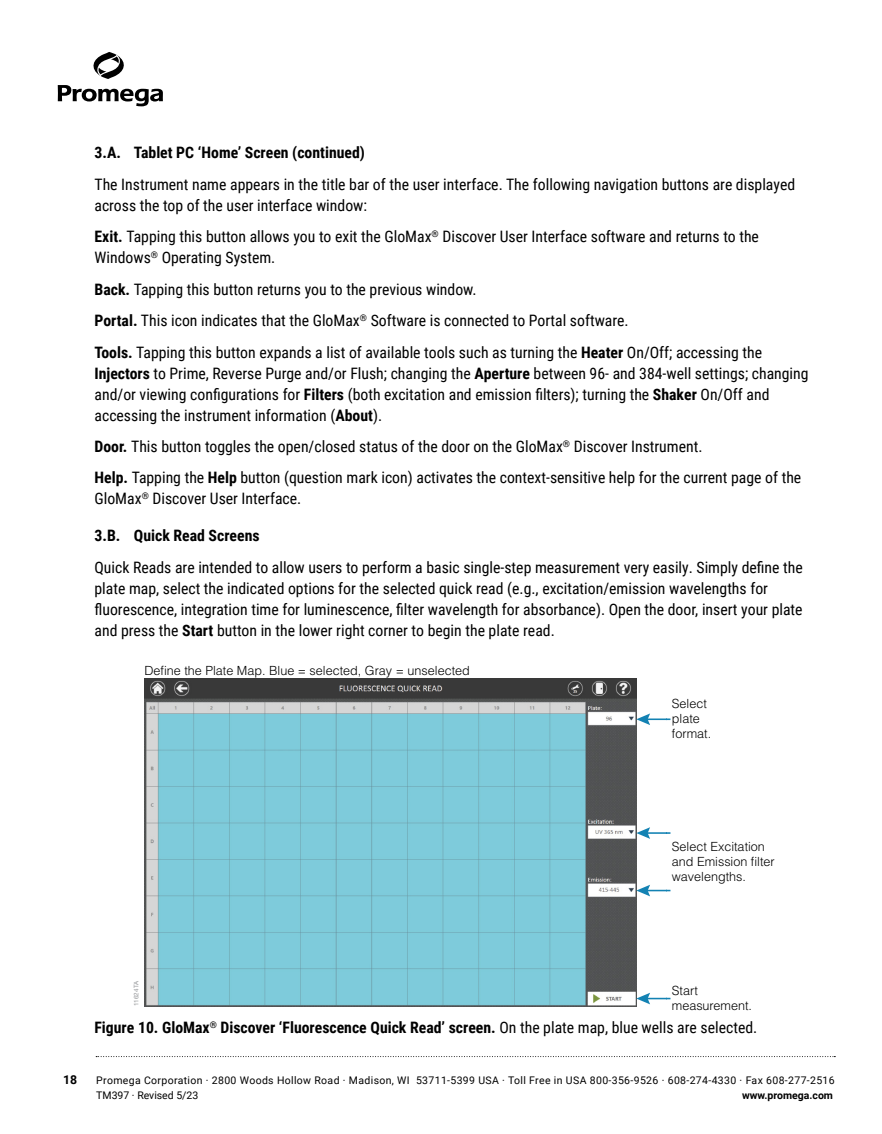
<style>
.page{position:relative;width:882px;height:1134px;background:#fff}
.page>*{position:absolute;margin:0;border:0;box-sizing:border-box;transform-origin:0 0}
.t1{font:15.75px/21px "Roboto Condensed";color:#000}
.t2{font:700 15.75px "Roboto Condensed";color:#000}
.t3{font:300 12.6px/15px "Helvetica";color:#000}
.t4{font:700 12.25px "Roboto";color:#000}
.t5{font:10.5px/14.9px "Roboto";letter-spacing:.035em;color:#000}
.t6{font:700 10.5px "Roboto";color:#000}
.t7{font:6.3px "Helvetica Neue";letter-spacing:.02em;color:#939598}
.s1{font-weight:700}
.s2{font-weight:400}
</style>
<div class="page">
<svg style="left:93px;top:52px;width:31px;height:27px"></svg>
<svg style="left:58px;top:85px;width:105px;height:21px"></svg>
<svg style="left:96px;top:1056px;width:739px;height:1px"></svg>
<img style="left:145px;top:679px;width:491px;height:327px">
<hr style="left:646px;top:718px;width:24px;height:2px;background:#bfbfbf">
<svg style="left:636px;top:713px;width:14px;height:12px"></svg>
<hr style="left:646px;top:832px;width:24px;height:2px;background:#bfbfbf">
<svg style="left:636px;top:827px;width:14px;height:12px"></svg>
<svg style="left:636px;top:885px;width:34px;height:11px"></svg>
<svg style="left:636px;top:993px;width:34px;height:11px"></svg>
<p class="t2" style="left:94px;top:142px;width:272px">3.A. Tablet PC ‘Home’ Screen (continued)</p>
<p class="t1" style="left:94px;top:173px;width:702px">The Instrument name appears in the title bar of the user interface. The following navigation buttons are displayed across the top of the user interface window:</p>
<p class="t1" style="left:94px;top:225px;width:666px"><span class="s1">Exit.</span> Tapping this button allows you to exit the GloMax<sup>®</sup> Discover User Interface software and returns to the<br>Windows<sup>®</sup> Operating System.</p>
<p class="t1" style="left:94px;top:273px;width:669px;line-height:31.5px"><span class="s1">Back.</span> Tapping this button returns you to the previous window.<br><span class="s1">Portal.</span> This icon indicates that the GloMax<sup>®</sup> Software is connected to Portal software.<br><span class="s1">Tools.</span> Tapping this button expands a list of available tools such as turning the <span class="s1">Heater</span> On/Off; accessing the</p>
<p class="t1" style="left:95px;top:362px;width:716px"><span class="s1">Injectors</span> to Prime, Reverse Purge and/or Flush; changing the <span class="s1">Aperture</span> between 96- and 384-well settings; changing and/or viewing configurations for <span class="s1">Filters</span> (both excitation and emission filters); turning the <span class="s1">Shaker</span> On/Off and accessing the instrument information (<span class="s1">About</span>).</p>
<p class="t1" style="left:95px;top:430px;width:708px;line-height:31.5px"><span class="s1">Door.</span> This button toggles the open/closed status of the door on the GloMax<sup>®</sup> Discover Instrument.<br><span class="s1">Help.</span> Tapping the <span class="s1">Help</span> button (question mark icon) activates the context-sensitive help for the current page of the</p>
<p class="t1" style="left:95px;top:488px;width:208px">GloMax<sup>®</sup> Discover User Interface.</p>
<p class="t2" style="left:95px;top:525px;width:167px">3.B. Quick Read Screens</p>
<p class="t1" style="left:95px;top:556px;width:710px">Quick Reads are intended to allow users to perform a basic single-step measurement very easily. Simply define the plate map, select the indicated options for the selected quick read (e.g., excitation/emission wavelengths for fluorescence, integration time for luminescence, filter wavelength for absorbance). Open the door, insert your plate and press the <span class="s1">Start</span> button in the lower right corner to begin the plate read.</p>
<p class="t3" style="left:144px;top:663px;width:327px">Define the Plate Map. Blue = selected, Gray = unselected</p>
<p class="t7" style="left:132px;top:1006px;width:27px;rotate:-90deg">11624TA</p>
<p class="t3" style="left:672px;top:696px;width:41px">Select plate format.</p>
<p class="t3" style="left:672px;top:839px;width:104px">Select Excitation and Emission filter wavelengths.</p>
<p class="t3" style="left:672px;top:983px;width:82px">Start measurement.</p>
<p class="t2" style="left:94px;top:1017px;width:664px">Figure 10. GloMax<sup>®</sup> Discover ‘Fluorescence Quick Read’ screen. <span class="s2">On the plate map, blue wells are selected.</span></p>
<p class="t4" style="left:63px;top:1071px;width:16px">18</p>
<p class="t5" style="left:96px;top:1072px;width:740px">Promega Corporation · 2800 Woods Hollow Road · Madison, WI 53711-5399 USA · Toll Free in USA 800-356-9526 · 608-274-4330 · Fax 608-277-2516<br>TM397 · Revised 5/23</p>
<p class="t6" style="left:742px;top:1088px;width:93px">www.promega.com</p>
</div>
